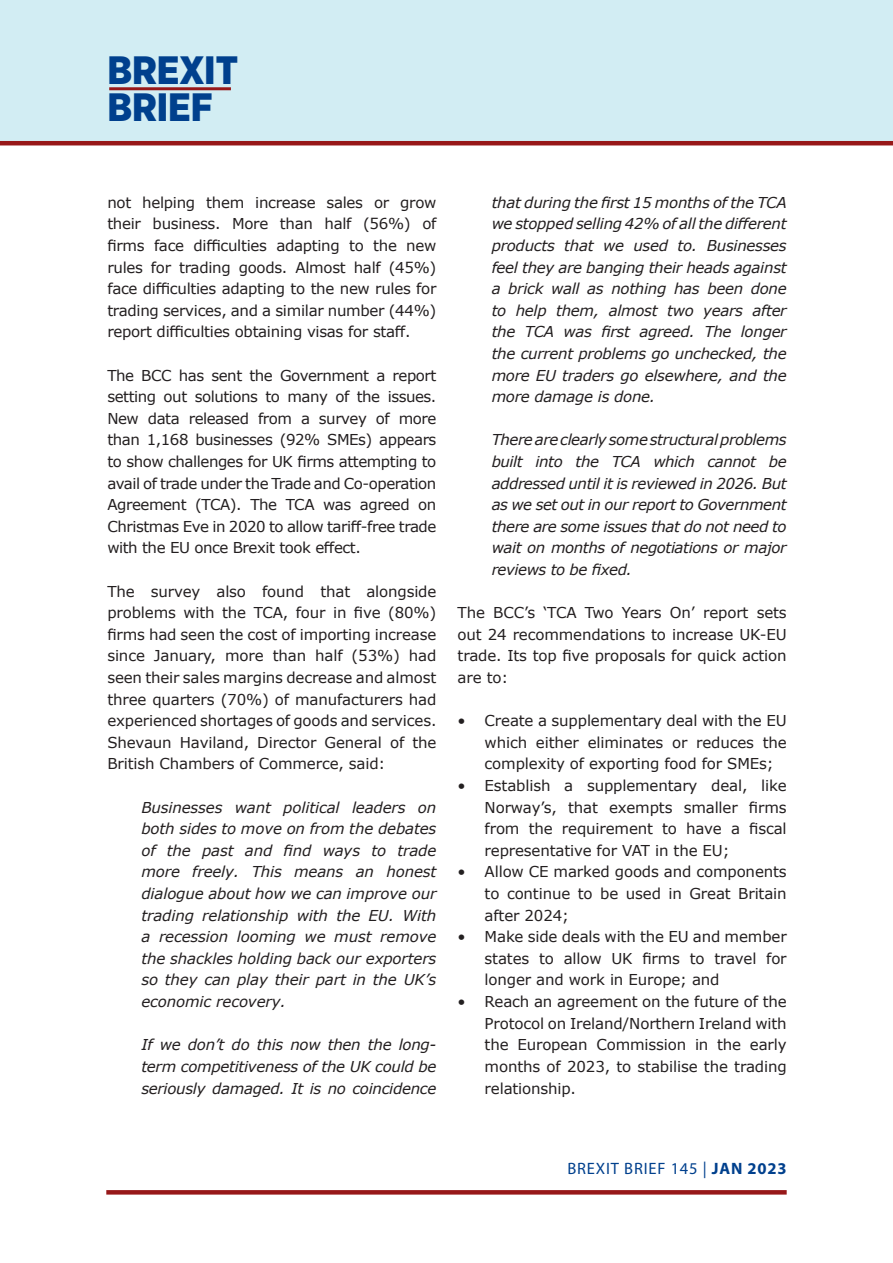
<style>
.page{position:relative;width:893px;height:1263px;background:#fff}
.page>*{position:absolute;margin:0;border:0;box-sizing:border-box;transform-origin:0 0}
.t1{font:900 39.6px/37.5px "Gotham Narrow";color:#00408d}
.t2{font:16.5px "Myriad Pro";letter-spacing:.05em;color:#00408d}
.t3{font:15px/21.6px "Verdana";letter-spacing:-.01em;color:#231f20;text-align:justify}
.t4{font:italic 15px/21.6px "Verdana";letter-spacing:-.02em;color:#231f20;text-align:justify}
.s1{font-weight:700}
</style>
<div class="page">
<div style="left:0;top:0;width:893px;height:142px;background:#d2edf3"></div>
<hr style="left:0;top:141px;width:893px;height:4px;background:#971819">
<hr style="left:109px;top:87px;width:122px;height:3px;background:#971819">
<svg style="left:106px;top:1190px;width:681px;height:4px;background:#991d1e"></svg>
<h1 class="t1" style="left:107px;top:51px;width:132px">BREXIT<br>BRIEF</h1>
<p class="t3" style="left:107px;top:191px;width:331px">not helping them increase sales or grow their business. More than half (56%) of firms face difficulties adapting to the new rules for trading goods. Almost half (45%) face difficulties adapting to the new rules for trading services, and a similar number (44%) report difficulties obtaining visas for staff.</p>
<p class="t3" style="left:107px;top:364px;width:331px">The BCC has sent the Government a report setting out solutions to many of the issues.<br>New data released from a survey of more than 1,168 businesses (92% SMEs) appears to show challenges for UK firms attempting to avail of trade under the Trade and Co-operation Agreement (TCA). The TCA was agreed on Christmas Eve in 2020 to allow tariff-free trade with the EU once Brexit took effect.</p>
<p class="t3" style="left:107px;top:580px;width:331px">The survey also found that alongside problems with the TCA, four in five (80%) firms had seen the cost of importing increase since January, more than half (53%) had seen their sales margins decrease and almost three quarters (70%) of manufacturers had experienced shortages of goods and services.</p>
<p class="t3" style="left:107px;top:731px;width:331px">Shevaun Haviland, Director General of the<br>British Chambers of Commerce, said:</p>
<p class="t4" style="left:141px;top:796px;width:297px">Businesses want political leaders on both sides to move on from the debates of the past and find ways to trade more freely. This means an honest dialogue about how we can improve our trading relationship with the EU. With a recession looming we must remove the shackles holding back our exporters so they can play their part in the UK’s economic recovery.</p>
<p class="t4" style="left:141px;top:1034px;width:297px">If we don’t do this now then the long&shy;term competitiveness of the UK could be seriously damaged. It is no coincidence</p>
<p class="t4" style="left:492px;top:191px;width:297px">that during the first 15 months of the TCA we stopped selling 42% of all the different products that we used to. Businesses feel they are banging their heads against a brick wall as nothing has been done to help them, almost two years after the TCA was first agreed. The longer the current problems go unchecked, the more EU traders go elsewhere, and the more damage is done.</p>
<p class="t4" style="left:492px;top:429px;width:297px">There are clearly some structural problems built into the TCA which cannot be addressed until it is reviewed in 2026. But as we set out in our report to Government there are some issues that do not need to wait on months of negotiations or major reviews to be fixed.</p>
<p class="t3" style="left:458px;top:602px;width:331px">The BCC’s ‘TCA Two Years On’ report sets out 24 recommendations to increase UK-EU trade. Its top five proposals for quick action are to:</p>
<p class="t3" style="left:485px;top:710px;width:304px;text-indent:-27px">• Create a supplementary deal with the EU which either eliminates or reduces the complexity of exporting food for SMEs;</p>
<p class="t3" style="left:485px;top:775px;width:304px;text-indent:-27px">• Establish a supplementary deal, like Norway’s, that exempts smaller firms from the requirement to have a fiscal representative for VAT in the EU;</p>
<p class="t3" style="left:485px;top:861px;width:304px;text-indent:-27px">• Allow CE marked goods and components to continue to be used in Great Britain after 2024;</p>
<p class="t3" style="left:485px;top:926px;width:304px;text-indent:-27px">• Make side deals with the EU and member states to allow UK firms to travel for longer and work in Europe; and</p>
<p class="t3" style="left:485px;top:991px;width:304px;text-indent:-27px">• Reach an agreement on the future of the Protocol on Ireland/Northern Ireland with the European Commission in the early months of 2023, to stabilise the trading relationship.</p>
<p class="t2" style="left:567px;top:1158px;width:221px">BREXIT BRIEF 145 | <span class="s1">JAN 2023</span></p>
</div>
